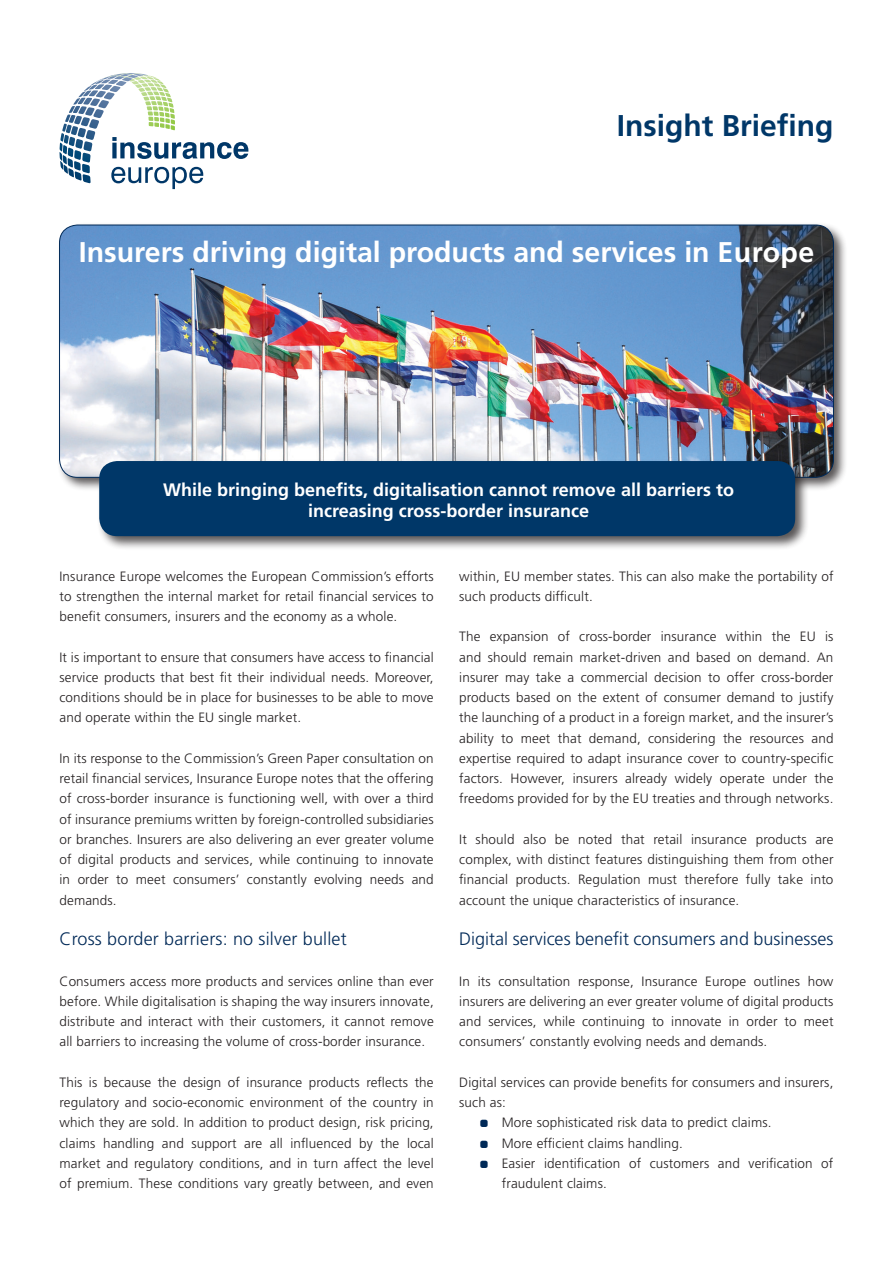
<style>
.page{position:relative;width:893px;height:1263px;background:#fff}
.page>*{position:absolute;margin:0;border:0;box-sizing:border-box;transform-origin:0 0}
.t1{font:700 30px "Frutiger LT Pro";color:#003768}
.t2{font:700 28.5px "Frutiger LT Pro";color:#fff}
.t3{font:700 18px/21.6px "Frutiger LT Pro";color:#fff;text-align:center}
.t4{font:300 18px "Frutiger LT Pro";color:#002957}
.t5{font:300 13.5px/20.2px "Frutiger LT Pro";letter-spacing:.01em;color:#231f20;text-align:justify}
.s1{color:#002957}
</style>
<div class="page">
<div style="left:57px;top:222px;width:791px;height:270px;background:#231f20;opacity:.75"></div>
<img style="left:60px;top:225px;width:773px;height:252px">
<svg style="left:60px;top:73px;width:188px;height:116px"></svg>
<div style="left:97px;top:459px;width:713px;height:92px;background:#231f20;opacity:.75"></div>
<div style="left:99px;top:461px;width:696px;height:75px;background:#003768;border-radius:18px"></div>
<h1 class="t1" style="left:617px;top:108px;width:218px">Insight Briefing</h1>
<h2 class="t2" style="left:79px;top:235px;width:737px">Insurers driving digital products and services in Europe</h2>
<h3 class="t3" style="left:163px;top:479px;width:572px">While bringing benefits, digitalisation cannot remove all barriers to increasing cross-border insurance</h3>
<p class="t5" style="left:60px;top:566px;width:376px">Insurance Europe welcomes the European Commission’s efforts to strengthen the internal market for retail financial services to benefit consumers, insurers and the economy as a whole.</p>
<p class="t5" style="left:60px;top:647px;width:376px">It is important to ensure that consumers have access to financial service products that best fit their individual needs. Moreover, conditions should be in place for businesses to be able to move and operate within the EU single market.</p>
<p class="t5" style="left:60px;top:748px;width:376px">In its response to the Commission’s Green Paper consultation on retail financial services, Insurance Europe notes that the offering of cross-border insurance is functioning well, with over a third of insurance premiums written by foreign-controlled subsidiaries or branches. Insurers are also delivering an ever greater volume of digital products and services, while continuing to innovate in order to meet consumers’ constantly evolving needs and demands.</p>
<h3 class="t4" style="left:60px;top:928px;width:289px">Cross border barriers: no silver bullet</h3>
<p class="t5" style="left:60px;top:971px;width:376px">Consumers access more products and services online than ever before. While digitalisation is shaping the way insurers innovate, distribute and interact with their customers, it cannot remove all barriers to increasing the volume of cross-border insurance.</p>
<p class="t5" style="left:60px;top:1072px;width:376px">This is because the design of insurance products reflects the regulatory and socio-economic environment of the country in which they are sold. In addition to product design, risk pricing, claims handling and support are all influenced by the local market and regulatory conditions, and in turn affect the level of premium. These conditions vary greatly between, and even</p>
<p class="t5" style="left:459px;top:566px;width:376px">within, EU member states. This can also make the portability of such products difficult.</p>
<p class="t5" style="left:459px;top:627px;width:376px">The expansion of cross-border insurance within the EU is and should remain market-driven and based on demand. An insurer may take a commercial decision to offer cross-border products based on the extent of consumer demand to justify the launching of a product in a foreign market, and the insurer’s ability to meet that demand, considering the resources and expertise required to adapt insurance cover to country-specific factors. However, insurers already widely operate under the freedoms provided for by the EU treaties and through networks.</p>
<p class="t5" style="left:459px;top:829px;width:376px">It should also be noted that retail insurance products are complex, with distinct features distinguishing them from other financial products. Regulation must therefore fully take into account the unique characteristics of insurance.</p>
<h3 class="t4" style="left:459px;top:928px;width:376px">Digital services benefit consumers and businesses</h3>
<p class="t5" style="left:459px;top:971px;width:376px">In its consultation response, Insurance Europe outlines how insurers are delivering an ever greater volume of digital products and services, while continuing to innovate in order to meet consumers’ constantly evolving needs and demands.</p>
<p class="t5" style="left:459px;top:1072px;width:376px">Digital services can provide benefits for consumers and insurers, such as:</p>
<p class="t5" style="left:480px;top:1113px;width:292px"><span class="s1">•</span> More sophisticated risk data to predict claims.</p>
<p class="t5" style="left:480px;top:1133px;width:204px"><span class="s1">•</span> More efficient claims handling.</p>
<p class="t5" style="left:502px;top:1153px;width:333px;text-indent:-21px"><span class="s1">•</span> Easier identification of customers and verification of fraudulent claims.</p>
</div>
